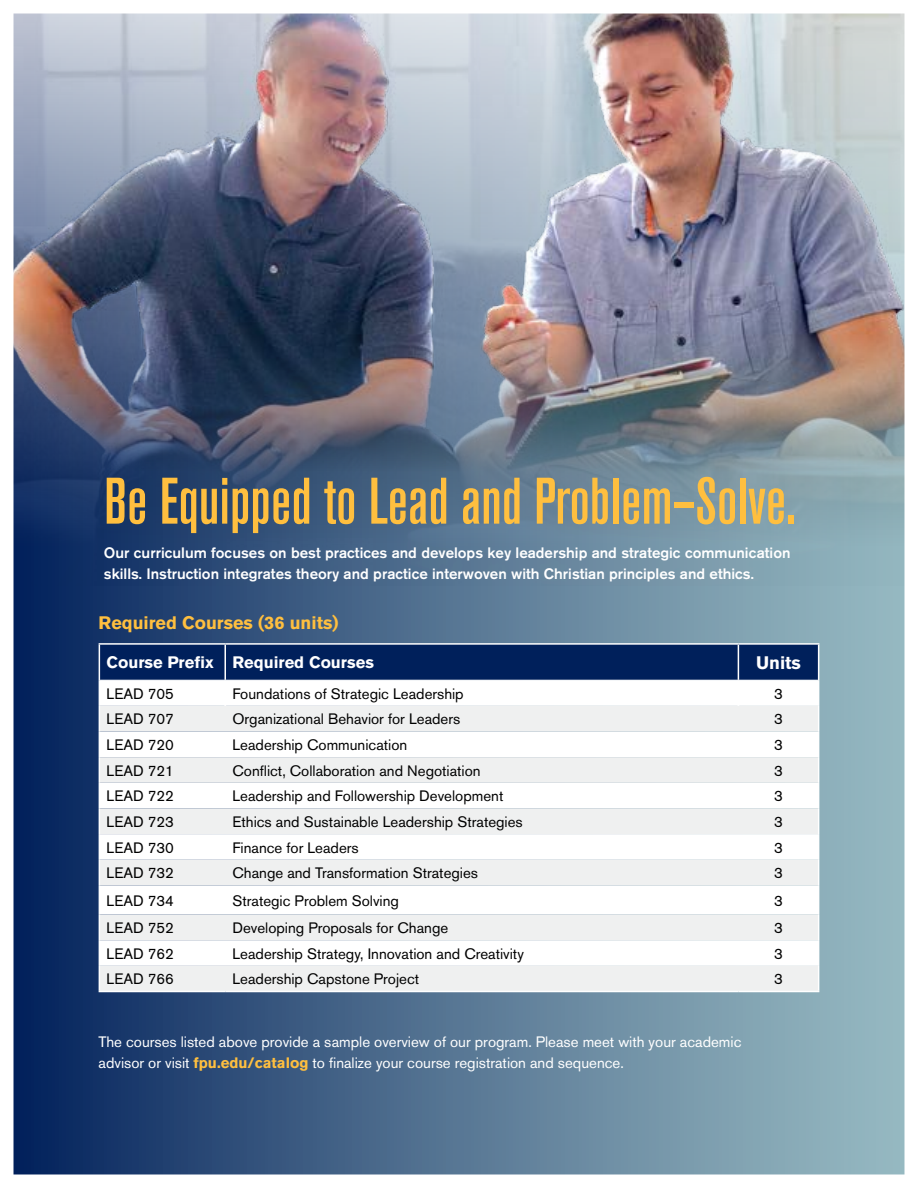
<style>
.page{position:relative;width:918px;height:1188px;background:#fff}
.page>*{position:absolute;margin:0;border:0;box-sizing:border-box;transform-origin:0 0}
.Headline{font:500 condensed 65.1px "Akzidenz Grotesk BE";color:#ffbf3f}
.t1{font:700 18px "Akzidenz Grotesk BE";color:#ffbf3f}
.t2{font:700 18px "Akzidenz Grotesk BE";color:#fff}
.t3{font:700 16.5px "Akzidenz Grotesk BE";color:#fff}
.t4{font:15px "Akzidenz Grotesk BE";color:#000}
.t5{font:500 15px/21px "Akzidenz Grotesk BE";color:#fff}
.t6{font:15px/21px "Akzidenz Grotesk BE";color:#fff}
.s1{font-weight:700;color:#ffbf3f}
</style>
<div class="page">
<img style="left:13px;top:13px;width:892px;height:1162px">
<p class="Headline" style="left:104px;top:464px;width:693px">Be Equipped to Lead and Problem–Solve.</p>
<p class="t5" style="left:104px;top:542px;width:688px">Our curriculum focuses on best practices and develops key leadership and strategic communication skills. Instruction integrates theory and practice interwoven with Christian principles and ethics.</p>
<p class="t1" style="left:99px;top:612px;width:241px">Required Courses (36 units)</p>
<p class="t3" style="left:107px;top:653px;width:109px">Course Prefix</p>
<p class="t3" style="left:232px;top:653px;width:143px">Required Courses</p>
<p class="t2" style="left:756px;top:652px;width:47px">Units</p>
<p class="t4" style="left:107px;top:685px;width:69px">LEAD 705</p>
<p class="t4" style="left:232px;top:685px;width:233px">Foundations of Strategic Leadership</p>
<p class="t4" style="left:774px;top:685px;width:10px">3</p>
<p class="t4" style="left:107px;top:710px;width:69px">LEAD 707</p>
<p class="t4" style="left:232px;top:710px;width:229px">Organizational Behavior for Leaders</p>
<p class="t4" style="left:774px;top:710px;width:10px">3</p>
<p class="t4" style="left:107px;top:736px;width:69px">LEAD 720</p>
<p class="t4" style="left:232px;top:736px;width:176px">Leadership Communication</p>
<p class="t4" style="left:774px;top:736px;width:10px">3</p>
<p class="t4" style="left:107px;top:761px;width:69px">LEAD 721</p>
<p class="t4" style="left:232px;top:761px;width:250px">Conflict, Collaboration and Negotiation</p>
<p class="t4" style="left:774px;top:761px;width:10px">3</p>
<p class="t4" style="left:107px;top:787px;width:69px">LEAD 722</p>
<p class="t4" style="left:232px;top:787px;width:272px">Leadership and Followership Development</p>
<p class="t4" style="left:774px;top:787px;width:10px">3</p>
<p class="t4" style="left:107px;top:813px;width:69px">LEAD 723</p>
<p class="t4" style="left:232px;top:813px;width:292px">Ethics and Sustainable Leadership Strategies</p>
<p class="t4" style="left:774px;top:813px;width:10px">3</p>
<p class="t4" style="left:107px;top:838px;width:69px">LEAD 730</p>
<p class="t4" style="left:232px;top:838px;width:128px">Finance for Leaders</p>
<p class="t4" style="left:774px;top:838px;width:10px">3</p>
<p class="t4" style="left:107px;top:864px;width:69px">LEAD 732</p>
<p class="t4" style="left:232px;top:864px;width:247px">Change and Transformation Strategies</p>
<p class="t4" style="left:774px;top:864px;width:10px">3</p>
<p class="t4" style="left:107px;top:891px;width:69px">LEAD 734</p>
<p class="t4" style="left:232px;top:891px;width:168px">Strategic Problem Solving</p>
<p class="t4" style="left:774px;top:891px;width:10px">3</p>
<p class="t4" style="left:107px;top:919px;width:69px">LEAD 752</p>
<p class="t4" style="left:232px;top:919px;width:217px">Developing Proposals for Change</p>
<p class="t4" style="left:774px;top:919px;width:10px">3</p>
<p class="t4" style="left:107px;top:945px;width:69px">LEAD 762</p>
<p class="t4" style="left:232px;top:945px;width:293px">Leadership Strategy, Innovation and Creativity</p>
<p class="t4" style="left:774px;top:945px;width:10px">3</p>
<p class="t4" style="left:107px;top:970px;width:69px">LEAD 766</p>
<p class="t4" style="left:232px;top:970px;width:188px">Leadership Capstone Project</p>
<p class="t4" style="left:774px;top:970px;width:10px">3</p>
<p class="t6" style="left:99px;top:1031px;width:644px">The courses listed above provide a sample overview of our program. Please meet with your academic advisor or visit <span class="s1">fpu.edu/catalog</span> to finalize your course registration and sequence.</p>
</div>
